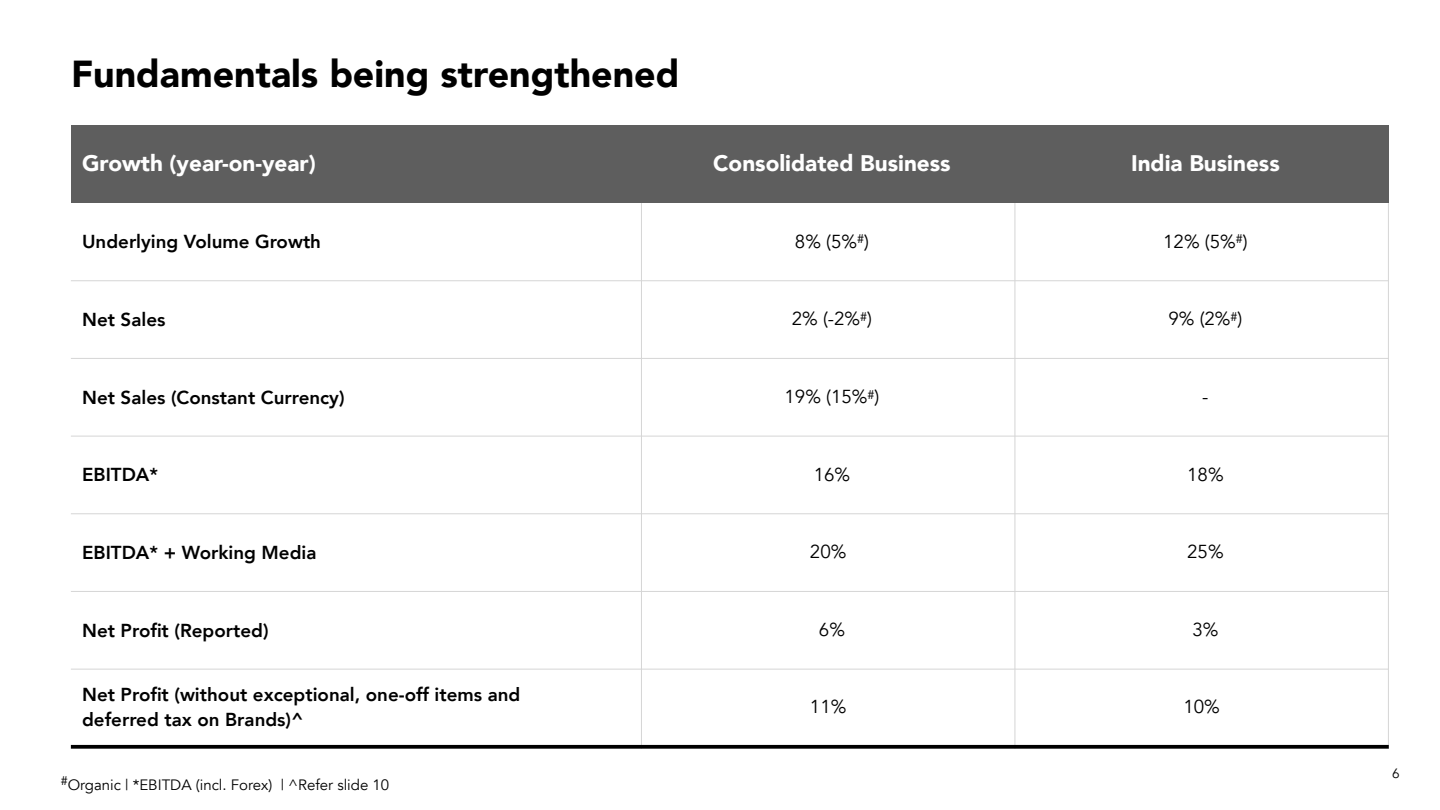
<style>
.page{position:relative;width:1440px;height:810px;background:#fff}
.page>*{position:absolute;margin:0;border:0;box-sizing:border-box;transform-origin:0 0}
.t1{font:900 37.5px "Avenir";color:#000}
.t2{font:900 22.5px "Avenir";color:#fff}
.t3{font:800 18.75px/25.5px "Avenir";color:#000}
.t4{font:18.75px "Avenir";color:#000}
.t5{font:15px "Avenir";color:#000}
.t6{font:13.5px "Avenir";color:#000}
</style>
<div class="page">
<div style="left:71px;top:125px;width:570px;height:78px;background:#5e5e5e"></div>
<div style="left:641px;top:125px;width:374px;height:78px;background:#5e5e5e"></div>
<div style="left:1015px;top:125px;width:373px;height:78px;background:#5e5e5e"></div>
<hr style="left:641px;top:203px;width:1px;height:466px;background:#d5d5d5">
<hr style="left:641px;top:669px;width:1px;height:80px;background:#d5d5d5">
<hr style="left:1015px;top:203px;width:1px;height:466px;background:#d5d5d5">
<hr style="left:1015px;top:669px;width:1px;height:80px;background:#d5d5d5">
<hr style="left:71px;top:280px;width:1318px;height:1px;background:#d5d5d5">
<hr style="left:71px;top:358px;width:1318px;height:1px;background:#d5d5d5">
<hr style="left:71px;top:436px;width:1318px;height:1px;background:#d5d5d5">
<hr style="left:71px;top:513px;width:1318px;height:1px;background:#d5d5d5">
<hr style="left:71px;top:591px;width:1318px;height:1px;background:#d5d5d5">
<hr style="left:71px;top:669px;width:1318px;height:1px;background:#d5d5d5">
<hr style="left:1388px;top:203px;width:1px;height:466px;background:#d5d5d5">
<hr style="left:1388px;top:669px;width:1px;height:80px;background:#d5d5d5">
<svg style="left:71px;top:745px;width:1318px;height:4px;background:#141414"></svg>
<h1 class="t1" style="left:71px;top:42px;width:610px">Fundamentals being strengthened</h1>
<p class="t2" style="left:82px;top:144px;width:235px">Growth (year-on-year)</p>
<p class="t2" style="left:713px;top:144px;width:239px">Consolidated Business</p>
<p class="t2" style="left:1131px;top:144px;width:150px">India Business</p>
<p class="t3" style="left:82px;top:229px;width:240px">Underlying Volume Growth</p>
<p class="t4" style="left:795px;top:230px;width:76px">8% (5%<sup>#</sup>)</p>
<p class="t4" style="left:1163px;top:230px;width:86px">12% (5%<sup>#</sup>)</p>
<p class="t3" style="left:82px;top:307px;width:85px">Net Sales</p>
<p class="t4" style="left:792px;top:308px;width:82px">2% (-2%<sup>#</sup>)</p>
<p class="t4" style="left:1168px;top:308px;width:75px">9% (2%<sup>#</sup>)</p>
<p class="t3" style="left:82px;top:384px;width:264px">Net Sales (Constant Currency)</p>
<p class="t4" style="left:785px;top:385px;width:96px">19% (15%<sup>#</sup>)</p>
<p class="t4" style="left:1202px;top:385px;width:8px">-</p>
<p class="t3" style="left:82px;top:462px;width:78px">EBITDA*</p>
<p class="t4" style="left:814px;top:463px;width:38px">16%</p>
<p class="t4" style="left:1187px;top:463px;width:38px">18%</p>
<p class="t3" style="left:82px;top:540px;width:236px">EBITDA* + Working Media</p>
<p class="t4" style="left:810px;top:541px;width:38px">20%</p>
<p class="t4" style="left:1187px;top:541px;width:38px">25%</p>
<p class="t3" style="left:82px;top:617px;width:188px">Net Profit (Reported)</p>
<p class="t4" style="left:819px;top:618px;width:28px">6%</p>
<p class="t4" style="left:1192px;top:618px;width:28px">3%</p>
<p class="t3" style="left:82px;top:682px;width:440px">Net Profit (without exceptional, one-off items and deferred tax on Brands)^</p>
<p class="t5" style="left:61px;top:776px;width:330px"><sup>#</sup>Organic | *EBITDA (incl. Forex) | ^Refer slide 10</p>
<p class="t4" style="left:810px;top:695px;width:38px">11%</p>
<p class="t4" style="left:1183px;top:695px;width:38px">10%</p>
<p class="t6" style="left:1392px;top:765px;width:9px">6</p>
</div>
